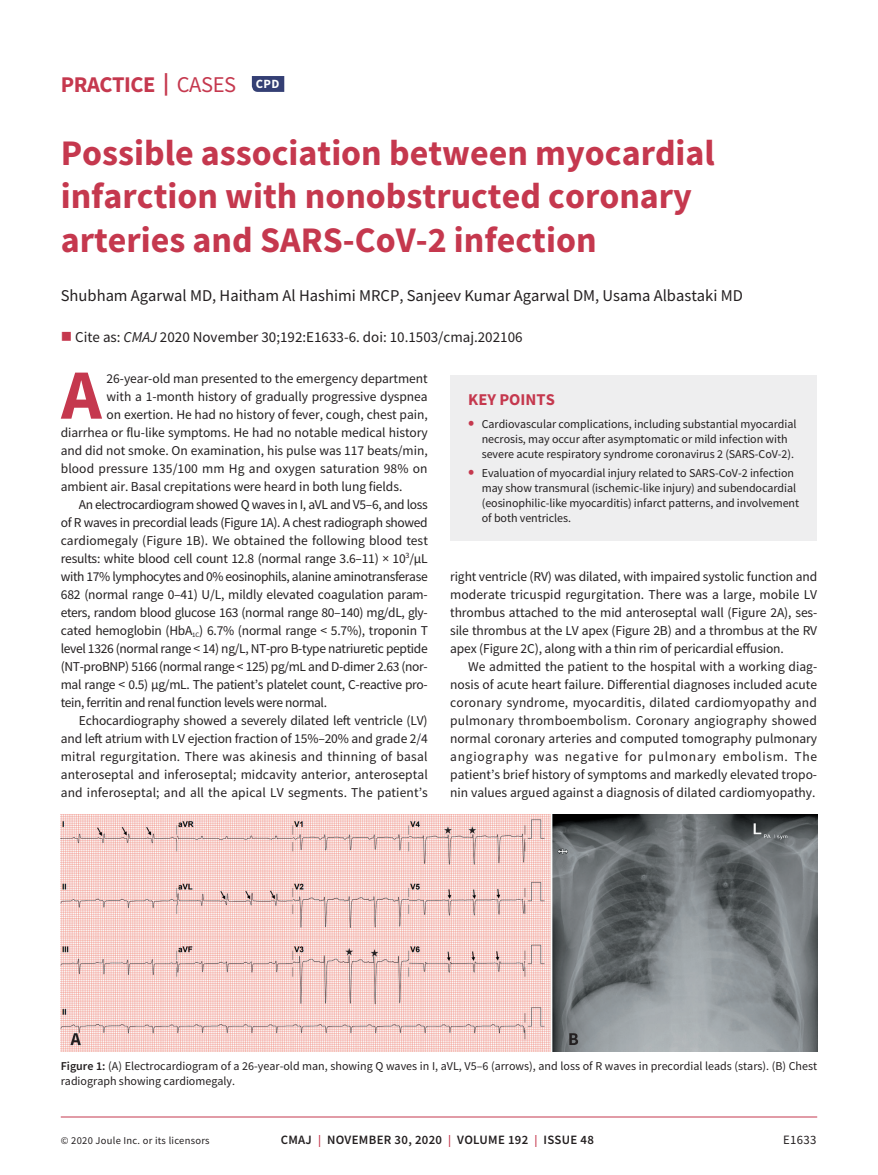
<style>
.page{position:relative;width:878px;height:1175px;background:#fff}
.page>*{position:absolute;margin:0;border:0;box-sizing:border-box;transform-origin:0 0}
.t1{font:700 70.65px "Source Sans Pro";color:#c5384e}
.t2{font:700 36px/43.2px "Source Sans Pro";color:#c5384e}
.t3{font:700 22.5px "Source Sans Pro";letter-spacing:-.02em;color:#c5384e}
.t4{font:16.5px "Source Sans Pro";color:#231f20}
.t5{font:700 16.5px "Source Sans Pro";color:#c5384e}
.t6{font:15px "Source Sans Pro";color:#231f20}
.t7{font:13.5px/18px "Source Sans Pro";letter-spacing:-.01em;color:#231f20;text-align:justify}
.t8{font:13.5px "Source Sans Pro";letter-spacing:.015em;color:#231f20}
.t9{font:13.5px "Source Sans Pro";letter-spacing:.01em;color:#231f20}
.t10{font:600 12.75px "Source Sans Pro";letter-spacing:.025em;color:#231f20}
.t11{font:12.75px "Source Sans Pro";letter-spacing:.025em;color:#231f20}
.t12{font:12px/15px "Source Sans Pro";letter-spacing:-.005em;color:#231f20}
.t13{font:10.5px "Source Sans Pro";letter-spacing:.025em;color:#231f20}
.s1{font-weight:400}
.s2{color:#c5384e}
.s3{font-style:italic}
.s4{font-weight:700;font-size:18px;color:#c5384e}
.s5{font-weight:600}
.s6{font-size:12px;color:#c5384e}
</style>
<div class="page">
<hr style="left:61px;top:1116px;width:756px;height:1px;background:#c5384e">
<svg style="left:252px;top:76px;width:32px;height:16px"></svg>
<div style="left:450px;top:375px;width:367px;height:165px;background:#eeeeef"></div>
<img style="left:61px;top:814px;width:756px;height:238px">
<h3 class="t3" style="left:61px;top:69px;width:220px">PRACTICE | <span class="s1">CASES</span> <sup>CPD</sup></h3>
<h2 class="t2" style="left:61px;top:131px;width:655px">Possible association between myocardial infarction with nonobstructed coronary arteries and SARS-CoV-2 infection</h2>
<p class="t4" style="left:61px;top:285px;width:683px">Shubham Agarwal MD, Haitham Al Hashimi MRCP, Sanjeev Kumar Agarwal DM, Usama Albastaki MD</p>
<p class="t6" style="left:61px;top:327px;width:463px"><span class="s2">■</span> Cite as: <span class="s3">CMAJ</span> 2020 November 30;192:E1633-6. doi: 10.1503/cmaj.202106</p>
<h1 class="t1" style="left:61px;top:347px;width:42px">A</h1>
<p class="t7" style="left:107px;top:369px;width:322px">26-year-old man presented to the emergency department</p>
<p class="t7" style="left:107px;top:387px;width:322px">with a 1-month history of gradually progressive dyspnea</p>
<p class="t7" style="left:107px;top:405px;width:322px">on exertion. He had no history of fever, cough, chest pain,</p>
<p class="t7" style="left:61px;top:423px;width:368px">diarrhea or flu-like symptoms. He had no notable medical history</p>
<p class="t7" style="left:61px;top:441px;width:368px">and did not smoke. On examination, his pulse was 117 beats/min,</p>
<p class="t7" style="left:61px;top:459px;width:368px">blood pressure 135/100 mm Hg and oxygen saturation 98% on</p>
<p class="t7" style="left:61px;top:477px;width:343px">ambient air. Basal crepitations were heard in both lung fields.</p>
<p class="t7" style="left:79px;top:495px;width:350px">An electrocardiogram showed Q waves in I, aVL and V5–6, and loss</p>
<p class="t7" style="left:61px;top:513px;width:368px">of R waves in precordial leads (Figure 1A). A chest radiograph showed</p>
<p class="t7" style="left:61px;top:531px;width:368px">cardiomegaly (Figure 1B). We obtained the following blood test</p>
<p class="t7" style="left:61px;top:549px;width:368px">results: white blood cell count 12.8 (normal range 3.6–11) × 10<sup>3</sup>/μL</p>
<p class="t7" style="left:61px;top:567px;width:368px">with 17% lymphocytes and 0% eosinophils, alanine aminotransferase</p>
<p class="t7" style="left:61px;top:585px;width:367px">682 (normal range 0–41) U/L, mildly elevated coagulation param-</p>
<p class="t7" style="left:61px;top:603px;width:368px">eters, random blood glucose 163 (normal range 80–140) mg/dL, gly-</p>
<p class="t7" style="left:61px;top:621px;width:368px">cated hemoglobin (HbA<sub>1C</sub>) 6.7% (normal range &lt; 5.7%), troponin T</p>
<p class="t7" style="left:61px;top:639px;width:368px">level 1326 (normal range &lt; 14) ng/L, NT-pro B-type natriuretic peptide</p>
<p class="t7" style="left:61px;top:657px;width:368px">(NT-proBNP) 5166 (normal range &lt; 125) pg/mL and D-dimer 2.63 (nor-</p>
<p class="t7" style="left:61px;top:675px;width:368px">mal range &lt; 0.5) μg/mL. The patient’s platelet count, C-reactive pro-</p>
<p class="t7" style="left:61px;top:693px;width:268px">tein, ferritin and renal function levels were normal.</p>
<p class="t7" style="left:79px;top:711px;width:350px">Echocardiography showed a severely dilated left ventricle (LV)</p>
<p class="t7" style="left:61px;top:729px;width:368px">and left atrium with LV ejection fraction of 15%–20% and grade 2/4</p>
<p class="t8" style="left:61px;top:747px;width:368px">mitral regurgitation. There was akinesis and thinning of basal</p>
<p class="t7" style="left:61px;top:765px;width:368px">anteroseptal and inferoseptal; midcavity anterior, anteroseptal</p>
<p class="t9" style="left:61px;top:783px;width:368px">and inferoseptal; and all the apical LV segments. The patient’s</p>
<p class="t5" style="left:468px;top:389px;width:88px">KEY POINTS</p>
<p class="t12" style="left:482px;top:416px;width:316px;text-indent:-14px"><span class="s4">•</span> Cardiovascular complications, including substantial myocardial necrosis, may occur after asymptomatic or mild infection with severe acute respiratory syndrome coronavirus 2 (SARS-CoV-2).</p>
<p class="t12" style="left:482px;top:466px;width:319px;text-indent:-14px"><span class="s4">•</span> Evaluation of myocardial injury related to SARS-CoV-2 infection may show transmural (ischemic-like injury) and subendocardial (eosinophilic-like myocarditis) infarct patterns, and involvement of both ventricles.</p>
<p class="t7" style="left:450px;top:567px;width:368px">right ventricle (RV) was dilated, with impaired systolic function and moderate tricuspid regurgitation. There was a large, mobile LV thrombus attached to the mid anteroseptal wall (Figure 2A), ses&shy;sile thrombus at the LV apex (Figure 2B) and a thrombus at the RV apex (Figure 2C), along with a thin rim of pericardial effusion.</p>
<p class="t7" style="left:450px;top:657px;width:368px;text-indent:18px">We admitted the patient to the hospital with a working diag&shy;nosis of acute heart failure. Differential diagnoses included acute coronary syndrome, myocarditis, dilated cardiomyopathy and pulmonary thromboembolism. Coronary angiography showed normal coronary arteries and computed tomography pulmonary angiography was negative for pulmonary embolism. The patient’s brief history of symptoms and markedly elevated tropo&shy;nin values argued against a diagnosis of dilated cardiomyopathy.</p>
<p class="t12" style="left:61px;top:1058px;width:758px"><span class="s5">Figure 1:</span> (A) Electrocardiogram of a 26-year-old man, showing Q waves in I, aVL, V5–6 (arrows), and loss of R waves in precordial leads (stars). (B) Chest radiograph showing cardiomegaly.</p>
<p class="t13" style="left:61px;top:1134px;width:150px">© 2020 Joule Inc. or its licensors</p>
<p class="t10" style="left:281px;top:1131px;width:315px">CMAJ <span class="s6">|</span> NOVEMBER 30, 2020 <span class="s6">|</span> VOLUME 192 <span class="s6">|</span> ISSUE 48</p>
<p class="t11" style="left:783px;top:1132px;width:35px">E1633</p>
</div>
